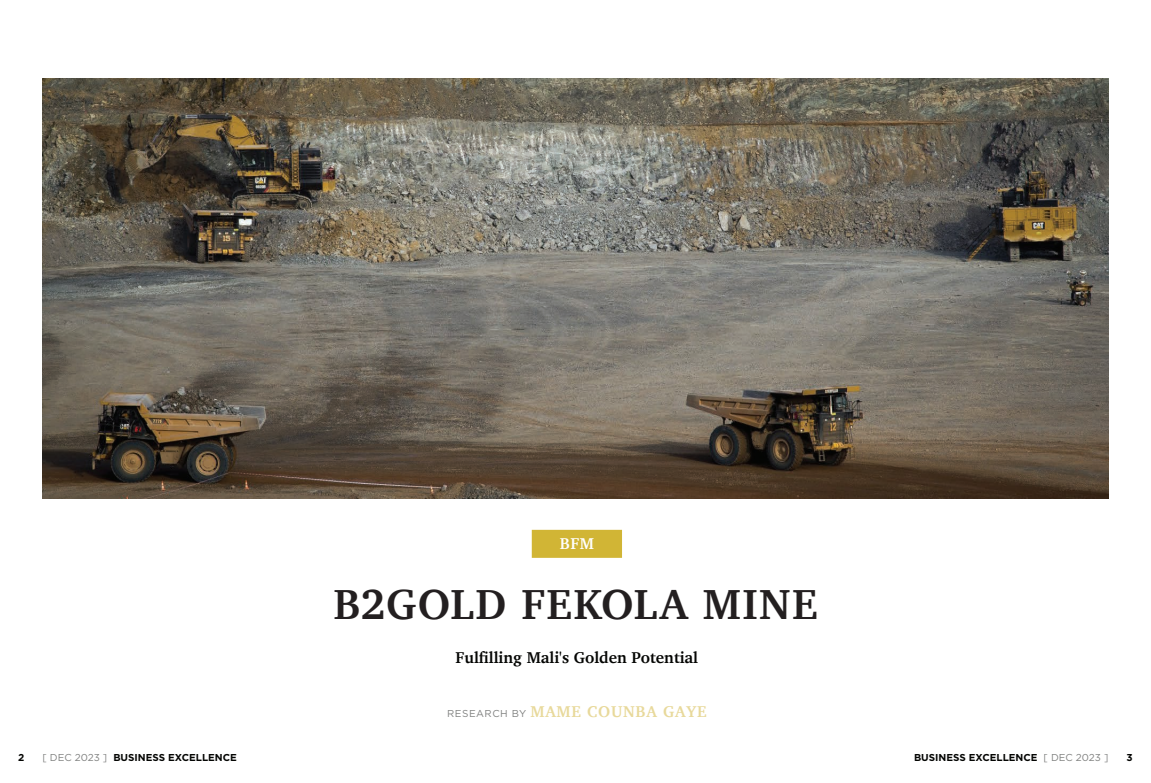
<style>
.page{position:relative;width:1151px;height:783px;background:#fff}
.page>*{position:absolute;margin:0;border:0;box-sizing:border-box;transform-origin:0 0}
.t1{font:700 43px "Charter";letter-spacing:.03em;color:#231f20}
.t2{font:700 16px "Charter";color:#040503}
.t3{font:700 16px "Charter";letter-spacing:.05em;color:#e8d99b}
.t4{font:700 16px "Charter";color:#fff}
.t5{font:700 10px "Gotham";color:#040503}
.s1{font-family:"Gotham";font-weight:400;font-size:10px;color:#808180}
.s2{font-weight:400;color:#808180}
</style>
<div class="page">
<div style="left:532px;top:529px;width:90px;height:28px;background:#d1b535"></div>
<img style="left:43px;top:78px;width:1065px;height:420px">
<h2 class="t4" style="left:560px;top:533px;width:36px">BFM</h2>
<h1 class="t1" style="left:333px;top:577px;width:486px">B2GOLD FEKOLA MINE</h1>
<h2 class="t2" style="left:456px;top:647px;width:244px">Fulfilling Mali's Golden Potential</h2>
<h2 class="t3" style="left:447px;top:701px;width:261px"><span class="s1">RESEARCH BY</span> MAME COUNBA GAYE</h2>
<p class="t5" style="left:18px;top:750px;width:8px">2</p>
<p class="t5" style="left:43px;top:750px;width:196px"><span class="s2">[ DEC 2023 ]</span> BUSINESS EXCELLENCE</p>
<p class="t5" style="left:1127px;top:750px;width:8px">3</p>
<p class="t5" style="left:914px;top:750px;width:196px">BUSINESS EXCELLENCE <span class="s2">[ DEC 2023 ]</span></p>
</div>
